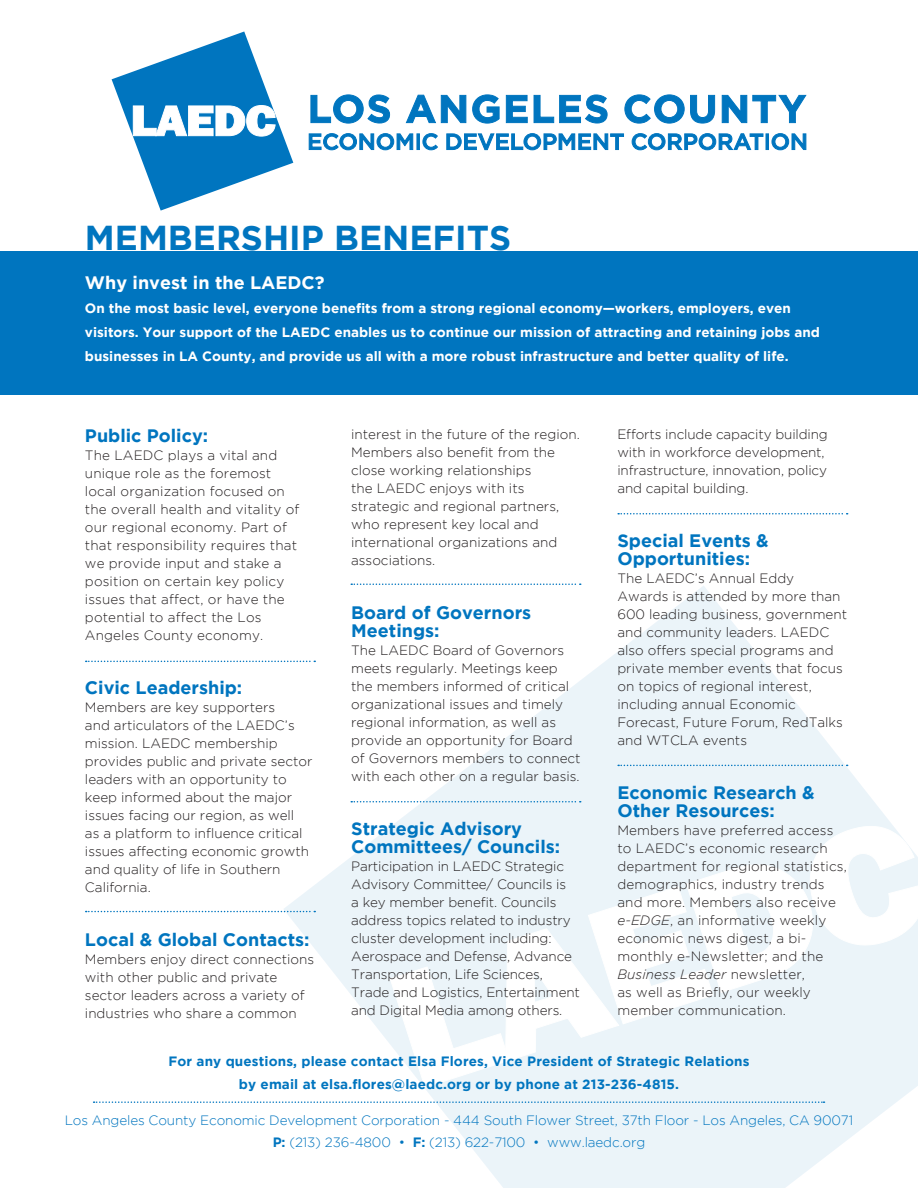
<style>
.page{position:relative;width:918px;height:1188px;background:#fff}
.page>*{position:absolute;margin:0;border:0;box-sizing:border-box;transform-origin:0 0}
.t1{font:700 34.5px "Gotham";color:#0075bf}
.t2{font:700 18px/18px "Gotham";color:#0075bf}
.t3{font:700 18px "Gotham";color:#fff}
.t4{font:300 13.5px/18px "Gotham";color:#231f20}
.t5{font:700 13.5px/24px "Gotham";color:#fff}
.t6{font:300 13.5px/22.5px "Gotham";letter-spacing:-.01em;color:#0075bf;text-align:center}
.t7{font:700 13.5px/22.5px "Gotham";letter-spacing:.01em;color:#0075bf;text-align:center}
.s1{font-style:italic}
.s2{font-weight:700}
</style>
<div class="page">
<svg style="left:284px;top:586px;width:630px;height:602px"></svg>
<svg style="left:389px;top:824px;width:529px;height:264px"></svg>
<svg style="left:112px;top:31px;width:181px;height:180px"></svg>
<svg style="left:310px;top:94px;width:80px;height:30px"></svg>
<svg style="left:405px;top:94px;width:95px;height:30px"></svg>
<svg style="left:506px;top:94px;width:102px;height:30px"></svg>
<svg style="left:624px;top:94px;width:91px;height:30px"></svg>
<svg style="left:721px;top:95px;width:86px;height:28px"></svg>
<svg style="left:308px;top:133px;width:106px;height:18px"></svg>
<hr style="left:417px;top:134px;width:3px;height:16px;background:#0075bf">
<svg style="left:422px;top:133px;width:16px;height:18px"></svg>
<svg style="left:446px;top:133px;width:178px;height:18px"></svg>
<svg style="left:631px;top:133px;width:133px;height:18px"></svg>
<hr style="left:766px;top:134px;width:3px;height:16px;background:#0075bf">
<svg style="left:771px;top:133px;width:36px;height:18px"></svg>
<div style="left:0;top:251px;width:918px;height:143px;background:#0075bf"></div>
<svg style="left:86px;top:661px;width:229px;height:1px"></svg>
<svg style="left:86px;top:911px;width:229px;height:1px"></svg>
<svg style="left:351px;top:584px;width:230px;height:1px"></svg>
<svg style="left:351px;top:801px;width:230px;height:1px"></svg>
<svg style="left:618px;top:513px;width:230px;height:1px"></svg>
<svg style="left:94px;top:1101px;width:731px;height:2px"></svg>
<svg style="left:618px;top:765px;width:230px;height:1px"></svg>
<h1 class="t1" style="left:85px;top:218px;width:428px">MEMBERSHIP BENEFITS</h1>
<h2 class="t3" style="left:85px;top:273px;width:241px">Why invest in the LAEDC?</h2>
<p class="t5" style="left:85px;top:296px;width:736px">On the most basic level, everyone benefits from a strong regional economy—workers, employers, even visitors. Your support of the LAEDC enables us to continue our mission of attracting and retaining jobs and businesses in LA County, and provide us all with a more robust infrastructure and better quality of life.</p>
<h2 class="t2" style="left:85px;top:427px;width:125px">Public Policy:</h2>
<p class="t4" style="left:85px;top:447px;width:216px">The LAEDC plays a vital and unique role as the foremost local organization focused on the overall health and vitality of our regional economy. Part of that responsibility requires that we provide input and stake a position on certain key policy issues that affect, or have the potential to affect the Los<br>Angeles County economy.</p>
<h2 class="t2" style="left:85px;top:679px;width:159px">Civic Leadership:</h2>
<p class="t4" style="left:85px;top:699px;width:229px">Members are key supporters<br>and articulators of the LAEDC’s mission. LAEDC membership provides public and private sector leaders with an opportunity to keep informed about the major issues facing our region, as well<br>as a platform to influence critical issues affecting economic growth and quality of life in Southern<br>California.</p>
<h2 class="t2" style="left:85px;top:931px;width:226px">Local &amp; Global Contacts:</h2>
<p class="t4" style="left:85px;top:951px;width:231px">Members enjoy direct connections with other public and private sector leaders across a variety of industries who share a common</p>
<p class="t4" style="left:351px;top:425px;width:230px">interest in the future of the region.<br>Members also benefit from the close working relationships<br>the LAEDC enjoys with its strategic and regional partners, who represent key local and international organizations and associations.</p>
<h2 class="t2" style="left:351px;top:603px;width:182px">Board of Governors<br>Meetings:</h2>
<p class="t4" style="left:351px;top:641px;width:231px">The LAEDC Board of Governors meets regularly. Meetings keep the members informed of critical organizational issues and timely regional information, as well as provide an opportunity for Board of Governors members to connect with each other on a regular basis.</p>
<h2 class="t2" style="left:351px;top:819px;width:211px">Strategic Advisory<br>Committees/ Councils:</h2>
<p class="t4" style="left:351px;top:857px;width:230px">Participation in LAEDC Strategic Advisory Committee/ Councils is<br>a key member benefit. Councils address topics related to industry cluster development including:<br>Aerospace and Defense, Advance Transportation, Life Sciences, Trade and Logistics, Entertainment and Digital Media among others.</p>
<p class="t4" style="left:617px;top:425px;width:212px">Efforts include capacity building with in workforce development, infrastructure, innovation, policy and capital building.</p>
<h2 class="t2" style="left:617px;top:531px;width:153px">Special Events &amp;<br>Opportunities:</h2>
<p class="t4" style="left:617px;top:569px;width:231px">The LAEDC’s Annual Eddy<br>Awards is attended by more than<br>600 leading business, government and community leaders. LAEDC also offers special programs and private member events that focus on topics of regional interest, including annual Economic<br>Forecast, Future Forum, RedTalks and WTCLA events</p>
<h2 class="t2" style="left:617px;top:783px;width:199px">Economic Research &amp;<br>Other Resources:</h2>
<p class="t4" style="left:617px;top:821px;width:231px">Members have preferred access to LAEDC’s economic research department for regional statistics, demographics, industry trends and more. Members also receive <span class="s1">e-EDGE</span>, an informative weekly economic news digest, a bi&shy;monthly e-Newsletter; and the<br><span class="s1">Business Leader</span> newsletter,<br>as well as Briefly, our weekly member communication.</p>
<p class="t7" style="left:169px;top:1050px;width:582px">For any questions, please contact Elsa Flores, Vice President of Strategic Relations by email at elsa.flores@laedc.org or by phone at 213-236-4815.</p>
<p class="t6" style="left:65px;top:1109px;width:790px">Los Angeles County Economic Development Corporation - 444 South Flower Street, 37th Floor - Los Angeles, CA 90071<br><span class="s2">P:</span> (213) 236-4800 • <span class="s2">F:</span> (213) 622-7100 • www.laedc.org</p>
</div>
